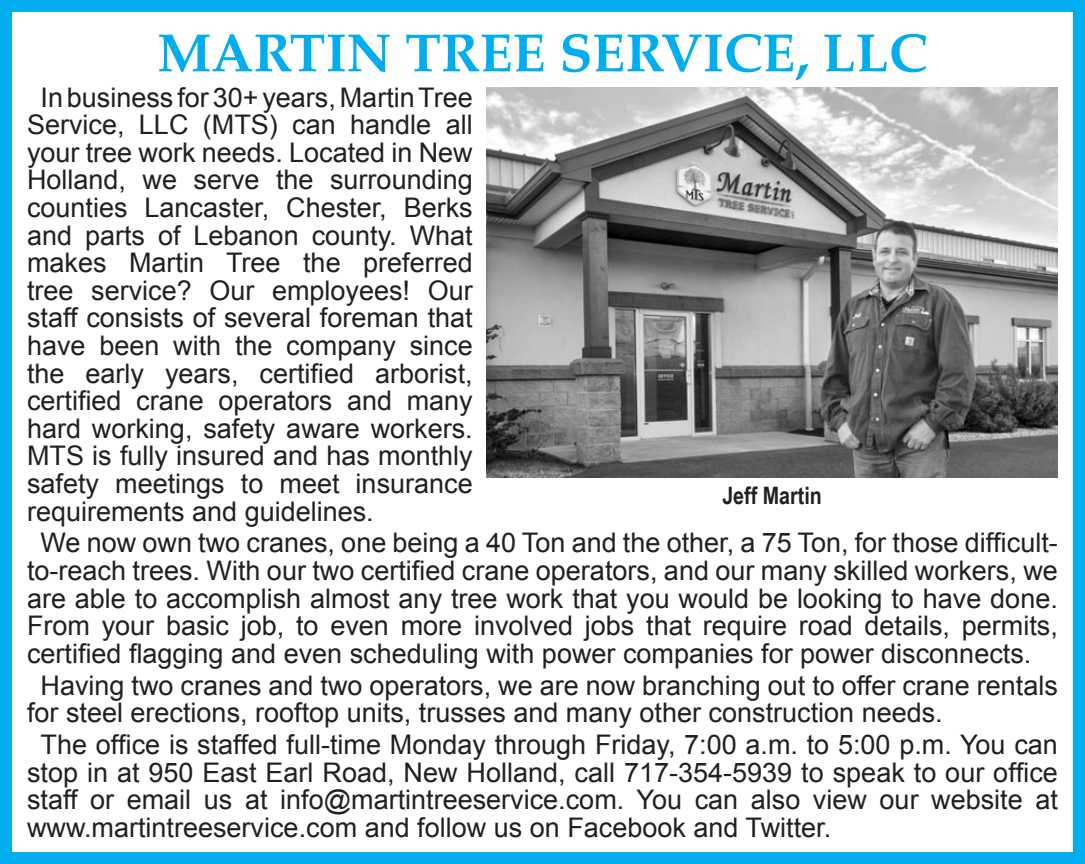
<style>
.page{position:relative;width:1085px;height:864px;background:#fff}
.page>*{position:absolute;margin:0;border:0;box-sizing:border-box;transform-origin:0 0}
.t1{font:700 54px "Palatino";color:#00aeef}
.t2{font:27px/27.6px "Arial";color:#231f20;text-align:justify}
.t3{font:700 24px "Arial Narrow";color:#231f20}
</style>
<div class="page">
<div style="left:0;top:0;width:1085px;height:864px;border:12px solid #00aeef"></div>
<img style="left:486px;top:87px;width:572px;height:391px">
<p class="t1" style="left:157px;top:7px;width:771px">MARTIN TREE SERVICE, LLC</p>
<p class="t2" style="left:27px;top:84px;width:447px;text-indent:14px">In business for 30+ years, Martin Tree Service, LLC (MTS) can handle all your tree work needs. Located in New Holland, we serve the surrounding counties Lancaster, Chester, Berks and parts of Lebanon county. What makes Martin Tree the preferred tree service? Our employees! Our staff consists of several foreman that have been with the company since the early years, certified arborist, certified crane operators and many hard working, safety aware workers.<br>MTS is fully insured and has monthly safety meetings to meet insurance requirements and guidelines.</p>
<p class="t2" style="left:27px;top:529px;width:1032px;text-indent:14px">We now own two cranes, one being a 40 Ton and the other, a 75 Ton, for those difficult&shy;to-reach trees. With our two certified crane operators, and our many skilled workers, we are able to accomplish almost any tree work that you would be looking to have done.<br>From your basic job, to even more involved jobs that require road details, permits, certified flagging and even scheduling with power companies for power disconnects.</p>
<p class="t2" style="left:27px;top:672px;width:1032px;text-indent:14px">Having two cranes and two operators, we are now branching out to offer crane rentals for steel erections, rooftop units, trusses and many other construction needs.</p>
<p class="t2" style="left:27px;top:731px;width:1032px;text-indent:14px">The office is staffed full-time Monday through Friday, 7:00 a.m. to 5:00 p.m. You can stop in at 950 East Earl Road, New Holland, call 717-354-5939 to speak to our office staff or email us at info@martintreeservice.com. You can also view our website at www.martintreeservice.com and follow us on Facebook and Twitter.</p>
<p class="t3" style="left:722px;top:478px;width:101px">Jeff Martin</p>
</div>
